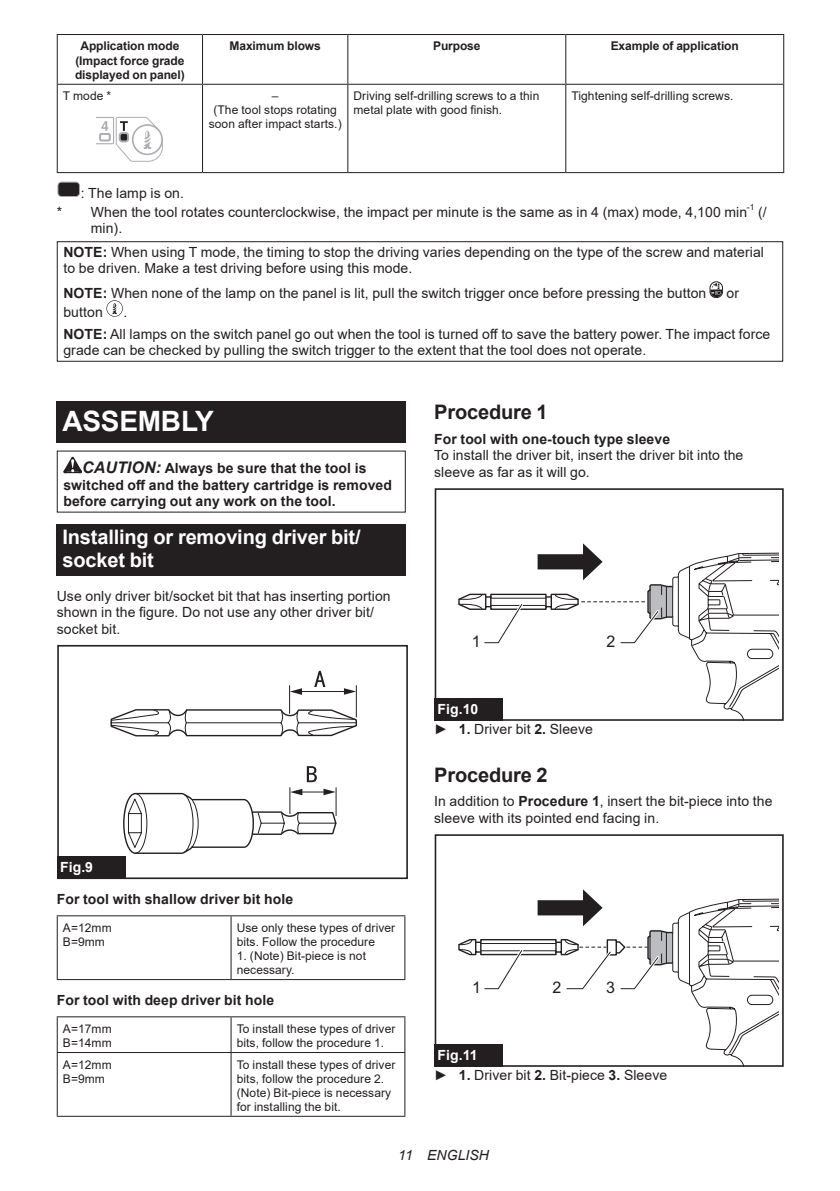
<style>
.page{position:relative;width:840px;height:1191px;background:#fff}
.page>*{position:absolute;margin:0;border:0;box-sizing:border-box;transform-origin:0 0}
.t1{font:700 28px "Arial";letter-spacing:-.01em;color:#fff}
.t2{font:700 20px/23.4px "Arial";letter-spacing:-.01em;color:#fff}
.t3{font:700 20px "Arial";letter-spacing:-.01em;color:#231f20}
.t4{font:16px "Arial";color:#231f20}
.t5{font:14px/16.4px "Arial";letter-spacing:.005em;color:#231f20}
.t6{font:700 14px/16.4px "Arial";letter-spacing:.005em;color:#231f20}
.t7{font:italic 14px "Arial";letter-spacing:.005em;color:#231f20}
.t8{font:700 14px "Arial";color:#fff}
.t9{font:12px/14px "Arial";letter-spacing:.005em;color:#231f20}
.t10{font:700 12px/14px "Arial";letter-spacing:-.01em;color:#231f20;text-align:center}
.t11{font:8.4px "Arial";color:#231f20}
.s1{font-weight:700}
.s2{font-style:italic;font-size:16px}
.s3{font-weight:700;color:#fff}
</style>
<div class="page">
<hr style="left:57px;top:34px;width:145px;height:1px;background:#231f20">
<hr style="left:57px;top:35px;width:1px;height:49px;background:#231f20">
<hr style="left:202px;top:34px;width:145px;height:1px;background:#231f20">
<hr style="left:202px;top:35px;width:1px;height:49px;background:#231f20">
<hr style="left:347px;top:34px;width:218px;height:1px;background:#231f20">
<hr style="left:347px;top:35px;width:1px;height:49px;background:#231f20">
<hr style="left:565px;top:34px;width:218px;height:1px;background:#231f20">
<hr style="left:565px;top:35px;width:1px;height:49px;background:#231f20">
<hr style="left:782px;top:35px;width:1px;height:49px;background:#231f20">
<hr style="left:57px;top:84px;width:145px;height:1px;background:#231f20">
<hr style="left:57px;top:85px;width:1px;height:87px;background:#231f20">
<hr style="left:202px;top:84px;width:145px;height:1px;background:#231f20">
<hr style="left:202px;top:85px;width:1px;height:87px;background:#231f20">
<hr style="left:347px;top:84px;width:218px;height:1px;background:#231f20">
<hr style="left:347px;top:85px;width:1px;height:87px;background:#231f20">
<hr style="left:565px;top:84px;width:218px;height:1px;background:#231f20">
<hr style="left:565px;top:85px;width:1px;height:87px;background:#231f20">
<hr style="left:782px;top:85px;width:1px;height:87px;background:#231f20">
<hr style="left:57px;top:172px;width:145px;height:1px;background:#231f20">
<hr style="left:202px;top:172px;width:145px;height:1px;background:#231f20">
<hr style="left:347px;top:172px;width:218px;height:1px;background:#231f20">
<hr style="left:565px;top:172px;width:218px;height:1px;background:#231f20">
<svg style="left:96px;top:117px;width:67px;height:45px"></svg>
<div style="left:58px;top:182px;width:21px;height:14px;background:#231f20;border-radius:4px"></div>
<div style="left:58px;top:182px;width:22px;height:15px;border:1px solid #a8a9ad;border-radius:4px"></div>
<svg style="left:709px;top:281px;width:13px;height:17px"></svg>
<svg style="left:106px;top:300px;width:17px;height:17px"></svg>
<div style="left:57px;top:241px;width:725px;height:121px;border:1px solid #231f20"></div>
<div style="left:57px;top:401px;width:348px;height:41px;background:#231f20"></div>
<svg style="left:63px;top:457px;width:19px;height:16px"></svg>
<div style="left:57px;top:524px;width:348px;height:52px;background:#231f20"></div>
<svg style="left:110px;top:671px;width:247px;height:66px"></svg>
<svg style="left:123px;top:766px;width:214px;height:88px"></svg>
<div style="left:57px;top:645px;width:350px;height:234px;border:2px solid #231f20"></div>
<div style="left:57px;top:856px;width:68px;height:23px;background:#231f20"></div>
<hr style="left:57px;top:915px;width:174px;height:1px;background:#231f20">
<hr style="left:57px;top:916px;width:1px;height:63px;background:#231f20">
<hr style="left:231px;top:915px;width:174px;height:1px;background:#231f20">
<hr style="left:230px;top:916px;width:1px;height:63px;background:#231f20">
<hr style="left:404px;top:916px;width:1px;height:63px;background:#231f20">
<hr style="left:57px;top:979px;width:174px;height:1px;background:#231f20">
<hr style="left:231px;top:979px;width:174px;height:1px;background:#231f20">
<hr style="left:57px;top:1016px;width:174px;height:1px;background:#231f20">
<hr style="left:57px;top:1017px;width:1px;height:35px;background:#231f20">
<hr style="left:231px;top:1016px;width:174px;height:1px;background:#231f20">
<hr style="left:230px;top:1017px;width:1px;height:35px;background:#231f20">
<hr style="left:404px;top:1017px;width:1px;height:35px;background:#231f20">
<hr style="left:57px;top:1052px;width:174px;height:1px;background:#231f20">
<hr style="left:57px;top:1053px;width:1px;height:62px;background:#231f20">
<hr style="left:231px;top:1052px;width:174px;height:1px;background:#231f20">
<hr style="left:230px;top:1053px;width:1px;height:62px;background:#231f20">
<hr style="left:404px;top:1053px;width:1px;height:62px;background:#231f20">
<hr style="left:57px;top:1115px;width:174px;height:1px;background:#231f20">
<hr style="left:231px;top:1115px;width:174px;height:1px;background:#231f20">
<div style="left:434px;top:488px;width:349px;height:233px;border:2px solid #231f20"></div>
<svg style="left:458px;top:543px;width:319px;height:177px"></svg>
<div style="left:434px;top:698px;width:68px;height:23px;background:#231f20"></div>
<div style="left:434px;top:834px;width:349px;height:232px;border:2px solid #231f20"></div>
<svg style="left:458px;top:889px;width:319px;height:177px"></svg>
<div style="left:434px;top:1044px;width:68px;height:22px;background:#231f20"></div>
<p class="t10" style="left:75px;top:39px;width:111px">Application mode (Impact force grade displayed on panel)</p>
<p class="t10" style="left:229px;top:39px;width:93px">Maximum blows</p>
<p class="t10" style="left:433px;top:39px;width:49px">Purpose</p>
<p class="t10" style="left:610px;top:39px;width:129px">Example of application</p>
<p class="t9" style="left:63px;top:89px;width:50px">T mode *</p>
<p class="t9" style="left:209px;top:89px;width:134px;text-align:center">–<br>(The tool stops rotating soon after impact starts.)</p>
<p class="t9" style="left:353px;top:89px;width:187px">Driving self-drilling screws to a thin metal plate with good finish.</p>
<p class="t9" style="left:571px;top:89px;width:163px">Tightening self-drilling screws.</p>
<p class="t5" style="left:57px;top:183px;width:691px;line-height:19.2px;text-indent:24px">: The lamp is on.<br>* When the tool rotates counterclockwise, the impact per minute is the same as in 4 (max) mode, 4,100 min</p>
<p class="t11" style="left:746px;top:201px;width:9px">-1</p>
<p class="t5" style="left:757px;top:203px;width:10px">(/</p>
<p class="t5" style="left:63px;top:216px;width:701px;line-height:23.8px;text-indent:27px">min).<br><span class="s1">NOTE:</span> When using T mode, the timing to stop the driving varies depending on the type of the screw and material</p>
<p class="t5" style="left:63px;top:256px;width:644px;line-height:24.4px">to be driven. Make a test driving before using this mode.<br><span class="s1">NOTE:</span> When none of the lamp on the panel is lit, pull the switch trigger once before pressing the button</p>
<p class="t5" style="left:726px;top:285px;width:14px">or</p>
<p class="t5" style="left:63px;top:303px;width:41px">button</p>
<p class="t5" style="left:63px;top:301px;width:708px;line-height:22px;text-indent:60px">.<br><span class="s1">NOTE:</span> All lamps on the switch panel go out when the tool is turned off to save the battery power. The impact force</p>
<p class="t5" style="left:63px;top:342px;width:584px">grade can be checked by pulling the switch trigger to the extent that the tool does not operate.</p>
<h1 class="t1" style="left:62px;top:401px;width:153px">ASSEMBLY</h1>
<p class="t6" style="left:63px;top:460px;width:330px;text-indent:19px"><span class="s2">CAUTION:</span> Always be sure that the tool is switched off and the battery cartridge is removed before carrying out any work on the tool.</p>
<h2 class="t2" style="left:62px;top:525px;width:299px">Installing or removing driver bit/ socket bit</h2>
<p class="t5" style="left:57px;top:587px;width:335px">Use only driver bit/socket bit that has inserting portion shown in the figure. Do not use any other driver bit/ socket bit.</p>
<p class="t8" style="left:60px;top:857px;width:34px">Fig.9</p>
<p class="t6" style="left:57px;top:891px;width:238px">For tool with shallow driver bit hole</p>
<p class="t9" style="left:63px;top:920px;width:50px">A=12mm<br>B=9mm</p>
<p class="t9" style="left:236px;top:920px;width:160px">Use only these types of driver bits. Follow the procedure</p>
<p class="t9" style="left:236px;top:948px;width:131px">1. (Note) Bit-piece is not necessary.</p>
<p class="t6" style="left:57px;top:992px;width:219px">For tool with deep driver bit hole</p>
<p class="t9" style="left:63px;top:1021px;width:50px">A=17mm<br>B=14mm</p>
<p class="t9" style="left:236px;top:1021px;width:160px">To install these types of driver bits, follow the procedure 1.</p>
<p class="t9" style="left:63px;top:1057px;width:50px">A=12mm<br>B=9mm</p>
<p class="t9" style="left:237px;top:1057px;width:160px">To install these types of driver bits, follow the procedure 2. (Note) Bit-piece is necessary for installing the bit.</p>
<h2 class="t3" style="left:434px;top:398px;width:115px">Procedure 1</h2>
<p class="t6" style="left:434px;top:431px;width:237px">For tool with one-touch type sleeve</p>
<p class="t5" style="left:434px;top:447px;width:310px">To install the driver bit, insert the driver bit into the sleeve as far as it will go.</p>
<p class="t4" style="left:471px;top:631px;width:10px">1</p>
<p class="t4" style="left:606px;top:631px;width:10px">2</p>
<p class="t5" style="left:434px;top:699px;width:160px;line-height:20.2px"><span class="s3">Fig.10<br></span>► <span class="s1">1.</span> Driver bit <span class="s1">2.</span> Sleeve</p>
<h2 class="t3" style="left:434px;top:760px;width:115px">Procedure 2</h2>
<p class="t5" style="left:434px;top:793px;width:340px">In addition to <span class="s1">Procedure 1</span>, insert the bit-piece into the sleeve with its pointed end facing in.</p>
<p class="t4" style="left:471px;top:976px;width:10px">1</p>
<p class="t4" style="left:552px;top:976px;width:10px">2</p>
<p class="t4" style="left:606px;top:976px;width:10px">3</p>
<p class="t5" style="left:434px;top:1045px;width:234px;line-height:20.2px"><span class="s3">Fig.11<br></span>► <span class="s1">1.</span> Driver bit <span class="s1">2.</span> Bit-piece <span class="s1">3.</span> Sleeve</p>
<p class="t7" style="left:398px;top:1146px;width:92px">11 ENGLISH</p>
</div>
